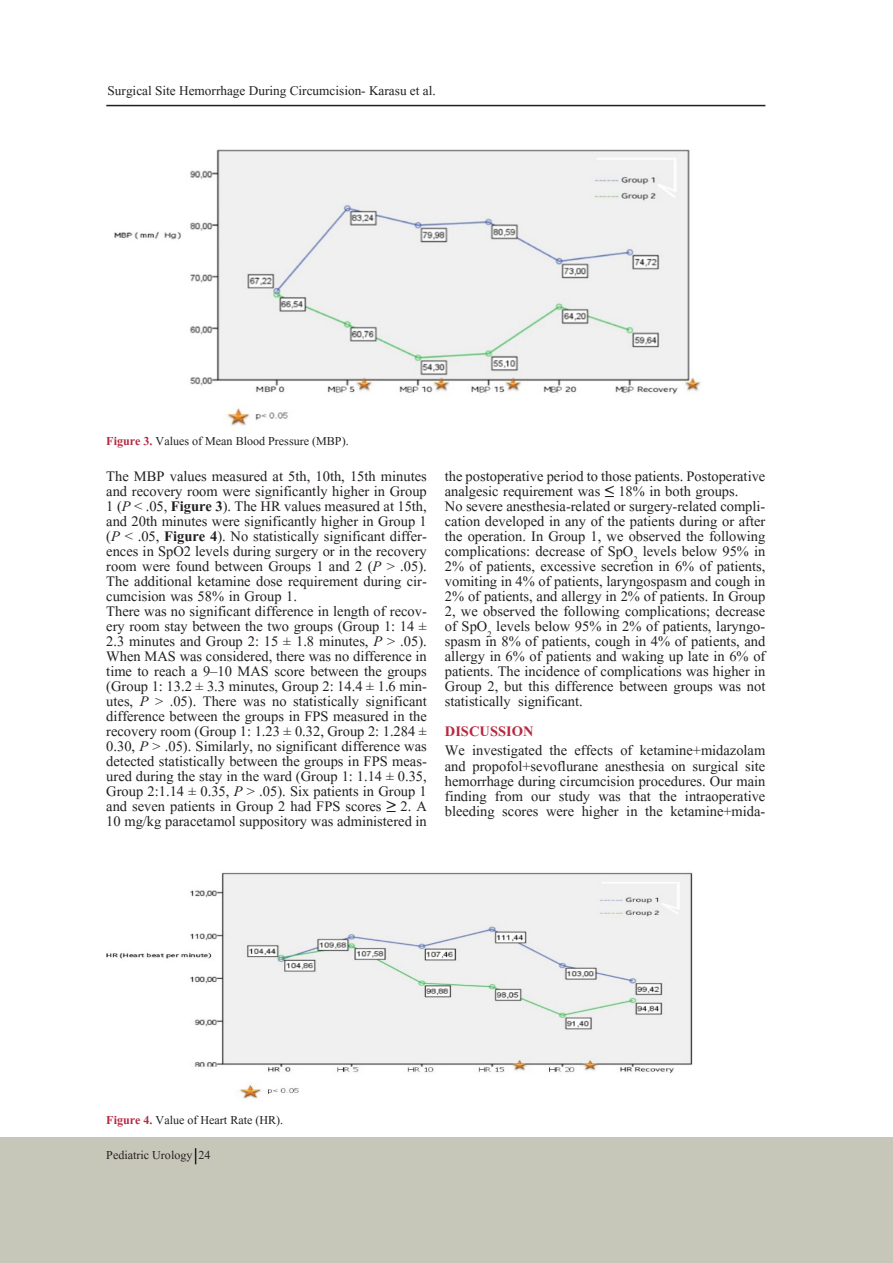
<style>
.page{position:relative;width:893px;height:1263px;background:#fff}
.page>*{position:absolute;margin:0;border:0;box-sizing:border-box;transform-origin:0 0}
.t1{font:18px/15px "Aparajita";color:#231f20;text-align:justify}
.t2{font:700 18px "Aparajita";color:#b62841}
.t3{font:16.5px "Aparajita";color:#231f20}
.t4{font:15px "Aparajita";color:#231f20}
.s1{font-weight:700;color:#b62841}
.s2{font-style:italic}
.s3{font-weight:700}
.s4{font-family:"Times New Roman";font-weight:700;font-style:italic;font-size:16.5px}
</style>
<div class="page">
<div style="left:0;top:1137px;width:893px;height:126px;background:#c7c7b9"></div>
<hr style="left:106px;top:105px;width:659px;height:1px;background:#231f20">
<img style="left:106px;top:872px;width:587px;height:227px">
<img style="left:114px;top:149px;width:587px;height:277px">
<svg style="left:195px;top:1148px;width:1px;height:16px"></svg>
<p class="t3" style="left:108px;top:82px;width:330px">Surgical Site Hemorrhage During Circumcision- Karasu et al.</p>
<p class="t4" style="left:106px;top:434px;width:244px"><span class="s1">Figure 3.</span> Values of Mean Blood Pressure (MBP).</p>
<p class="t1" style="left:106px;top:470px;width:322px">The MBP values measured at 5th, 10th, 15th minutes and recovery room were significantly higher in Group 1 (<span class="s2">P</span> &lt; .05, <span class="s3">Figure 3</span>). The HR values measured at 15th, and 20th minutes were significantly higher in Group 1 (<span class="s2">P</span> &lt; .05, <span class="s3">Figure 4</span>). No statistically significant differ&shy;ences in SpO2 levels during surgery or in the recovery room were found between Groups 1 and 2 (<span class="s2">P</span> &gt; .05).<br>The additional ketamine dose requirement during cir&shy;cumcision was 58% in Group 1.</p>
<p class="t1" style="left:106px;top:605px;width:322px">There was no significant difference in length of recov&shy;ery room stay between the two groups (Group 1: 14 ± 2.3 minutes and Group 2: 15 ± 1.8 minutes, <span class="s2">P</span> &gt; .05).<br>When MAS was considered, there was no difference in time to reach a 9–10 MAS score between the groups (Group 1: 13.2 ± 3.3 minutes, Group 2: 14.4 ± 1.6 min&shy;utes, <span class="s2">P</span> &gt; .05). There was no statistically significant difference between the groups in FPS measured in the recovery room (Group 1: 1.23 ± 0.32, Group 2: 1.284 ± 0.30, <span class="s2">P</span> &gt; .05). Similarly, no significant difference was detected statistically between the groups in FPS meas&shy;ured during the stay in the ward (Group 1: 1.14 ± 0.35, Group 2:1.14 ± 0.35, <span class="s2">P</span> &gt; .05). Six patients in Group 1 and seven patients in Group 2 had FPS scores <span class="s4">≥</span> 2. A 10 mg/kg paracetamol suppository was administered in</p>
<p class="t1" style="left:445px;top:470px;width:322px">the postoperative period to those patients. Postoperative analgesic requirement was <span class="s4">≤</span> 18% in both groups.</p>
<p class="t1" style="left:445px;top:500px;width:322px">No severe anesthesia-related or surgery-related compli&shy;cation developed in any of the patients during or after the operation. In Group 1, we observed the following complications: decrease of SpO<sub>2</sub> levels below 95% in 2% of patients, excessive secretion in 6% of patients, vomiting in 4% of patients, laryngospasm and cough in 2% of patients, and allergy in 2% of patients. In Group 2, we observed the following complications; decrease of SpO<sub>2</sub> levels below 95% in 2% of patients, laryngo&shy;spasm in 8% of patients, cough in 4% of patients, and allergy in 6% of patients and waking up late in 6% of patients. The incidence of complications was higher in Group 2, but this difference between groups was not statistically significant.</p>
<p class="t2" style="left:445px;top:723px;width:90px">DISCUSSION</p>
<p class="t1" style="left:445px;top:745px;width:322px">We investigated the effects of ketamine+midazolam and propofol+sevoflurane anesthesia on surgical site hemorrhage during circumcision procedures. Our main finding from our study was that the intraoperative bleeding scores were higher in the ketamine+mida-</p>
<p class="t4" style="left:106px;top:1113px;width:179px"><span class="s1">Figure 4.</span> Value of Heart Rate (HR).</p>
<p class="t4" style="left:106px;top:1148px;width:106px">Pediatric Urology 24</p>
</div>
